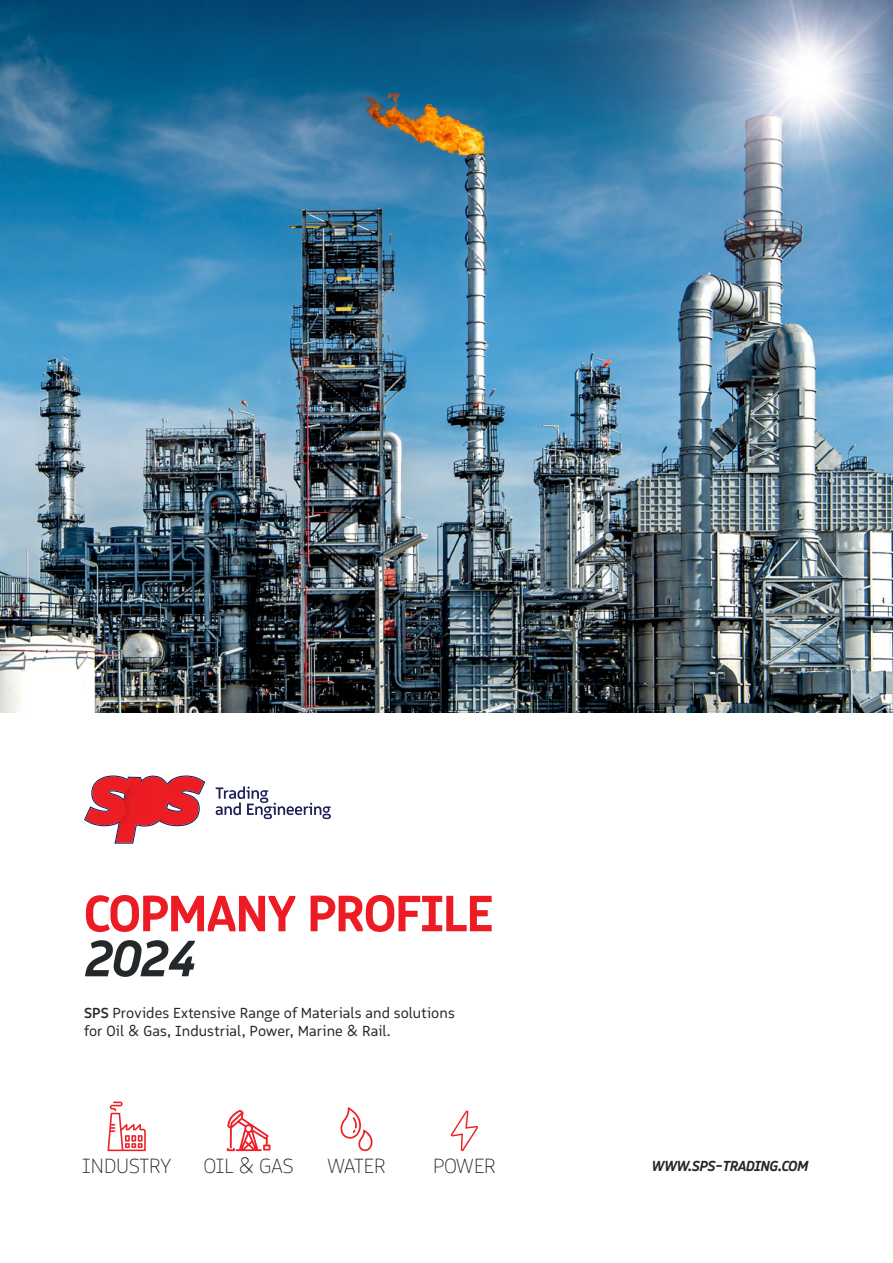
<style>
.page{position:relative;width:893px;height:1263px;background:#fff}
.page>*{position:absolute;margin:0;border:0;box-sizing:border-box;transform-origin:0 0}
.t1{font:700 52.5px "Logical";letter-spacing:-.025em;color:#ed1c24}
.t2{font:italic 700 52.5px "Logical";color:#24282b}
.t3{font:100 21.15px "Logical";letter-spacing:-.025em;color:#24282b}
.t4{font:15px/18px "Logical";letter-spacing:.005em;color:#24282b}
.t5{font:italic 700 15px "Logical";letter-spacing:-.025em;color:#24282b}
.s1{font-weight:500}
</style>
<div class="page">
<img style="left:0;top:0;width:893px;height:712px">
<svg style="left:227px;top:1110px;width:43px;height:41px"></svg>
<svg style="left:340px;top:1107px;width:33px;height:44px"></svg>
<svg style="left:451px;top:1110px;width:27px;height:41px"></svg>
<svg style="left:107px;top:1101px;width:39px;height:50px"></svg>
<svg style="left:216px;top:786px;width:115px;height:33px"></svg>
<svg style="left:84px;top:775px;width:121px;height:69px"></svg>
<h1 class="t1" style="left:84px;top:881px;width:411px">COPMANY PROFILE</h1>
<h1 class="t2" style="left:84px;top:926px;width:114px">2024</h1>
<p class="t4" style="left:84px;top:1004px;width:372px"><span class="s1">SPS</span> Provides Extensive Range of Materials and solutions for Oil &amp; Gas, Industrial, Power, Marine &amp; Rail.</p>
<h2 class="t3" style="left:82px;top:1153px;width:91px">INDUSTRY</h2>
<h2 class="t3" style="left:203px;top:1153px;width:92px">OIL &amp; GAS</h2>
<h2 class="t3" style="left:327px;top:1153px;width:60px">WATER</h2>
<h2 class="t3" style="left:433px;top:1153px;width:65px">POWER</h2>
<p class="t5" style="left:652px;top:1157px;width:158px">WWW.SPS-TRADING.COM</p>
</div>
